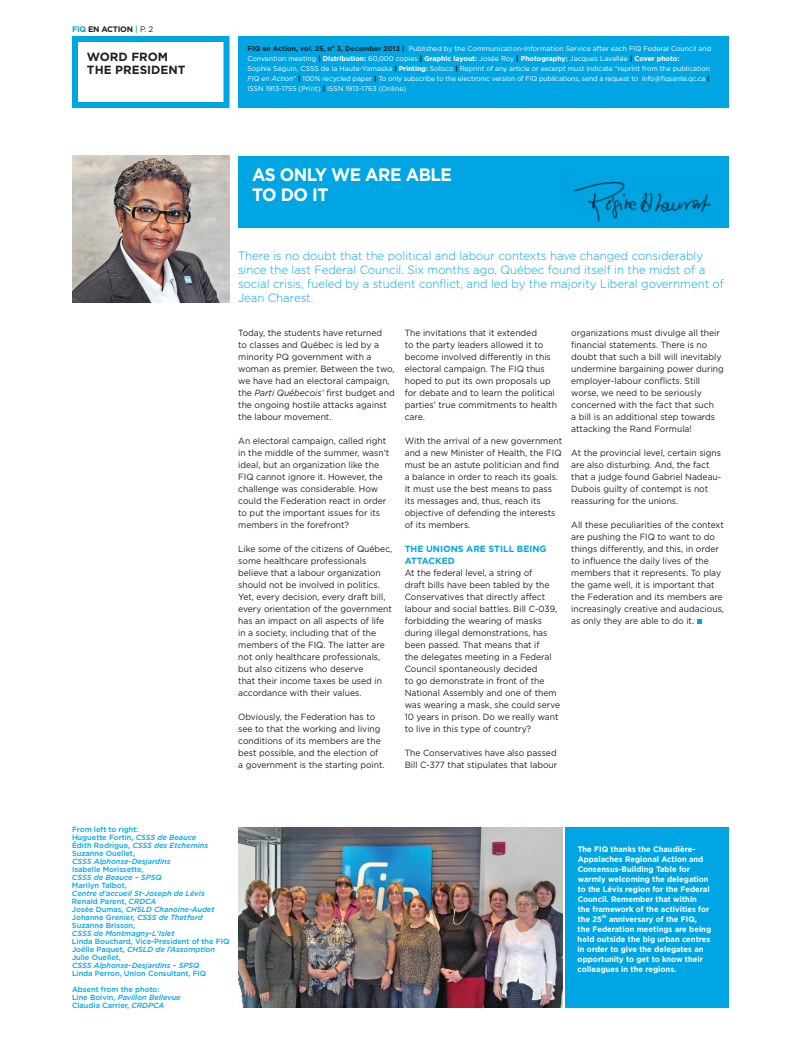
<style>
.page{position:relative;width:801px;height:1044px;background:#fff}
.page>*{position:absolute;margin:0;border:0;box-sizing:border-box;transform-origin:0 0}
.t1{font:700 18px/20px "Gotham";letter-spacing:-.03em;color:#fff;scale:.95 1}
.t2{font:300 12px/14px "Gotham";color:#00a6e4;scale:.95 1}
.t3{font:700 11.9px/13.6px "Gotham";color:#231f20}
.t4{font:9px/12px "Gotham";color:#231f20;scale:.95 1}
.t5{font:700 9px "Gotham";color:#00a6e4}
.t6{font:700 8px/10px "Gotham";color:#fff;scale:.95 1}
.t7{font:700 8px "Gotham";color:#231f20}
.t8{font:8px "Gotham";color:#231f20}
.t9{font:500 7.5px/8px "Gotham";letter-spacing:-.005em;color:#00a6e4}
.t10{font:italic 500 7.5px/8px "Gotham";letter-spacing:-.005em;color:#00a6e4}
.t11{font:7px/10px "Gotham";letter-spacing:-.01em;color:#fff}
.s1{color:#00a6e4}
.s2{font-weight:500;color:#00a6e4}
.s3{font-weight:700;color:#231f20}
.s4{font-weight:900;color:#231f20}
.s5{font-weight:700}
.s6{font-style:italic}
.s7{font-style:normal}
</style>
<div class="page">
<div style="left:238px;top:156px;width:491px;height:72px;background:#00a6e4"></div>
<svg style="left:697px;top:620px;width:4px;height:4px"></svg>
<img style="left:573px;top:181px;width:138px;height:41px">
<div style="left:72px;top:36px;width:157px;height:72px;border:6px solid #00a6e4"></div>
<div style="left:238px;top:36px;width:491px;height:72px;background:#00a6e4"></div>
<img style="left:72px;top:156px;width:158px;height:147px">
<div style="left:566px;top:827px;width:163px;height:181px;background:#00a6e4"></div>
<img style="left:238px;top:827px;width:325px;height:181px">
<p class="t7" style="left:72px;top:24px;width:42px"><span class="s1">FIQ</span> en action</p>
<p class="t8" style="left:135px;top:24px;width:20px"><span class="s2">|</span> p. 2</p>
<h3 class="t3" style="left:87px;top:50px;width:83px">WORD FROM<br>THE PRES</h3>
<h3 class="t3" style="left:147px;top:63px;width:40px">IDENT</h3>
<p class="t11" style="left:247px;top:43px;width:465px"><span class="s3">FIQ en Action, vol. 25, n</span><sup>o</sup> <span class="s3">3, December 2012</span> <span class="s4">|</span> Published by the communication-Information Service after each FIQ Federal Council and Convention meeting <span class="s4">|</span> <span class="s5">Distribution:</span> 60,000 copies <span class="s4">|</span> <span class="s5">Graphic layout:</span> Josée Roy <span class="s4">|</span> <span class="s5">Photography:</span> Jacques Lavallée <span class="s4">|</span> <span class="s5">Cover photo:<br></span>Sophie Séguin, CSSS de la Haute-Yamaska <span class="s4">|</span> <span class="s5">Printing:</span> Solisco <span class="s4">|</span> reprint of any article or excerpt must indicate “reprint from the publication <span class="s6">FIQ en action</span>” <span class="s4">|</span> 100% recycled paper <span class="s4">|</span> To only subscribe to the electronic version of FIQ publications, send a request to info@fiqsante.qc.ca <span class="s4">| </span>ISSn 1913-1755 (Print) <span class="s4">|</span> ISSn 1913-1763 (online)</p>
<h1 class="t1" style="left:252px;top:164px;width:212px">As on ly we are able todoit</h1>
<p class="t2" style="left:238px;top:249px;width:513px">There is no doubt that the political and labour contexts have changed considerably since the last Federal Council. Six months ago, Québec found itself in the midst of a social crisis, fueled by a student conflict, and led by the majority Liberal government of Jean Charest.</p>
<p class="t4" style="left:238px;top:327px;width:166px">Today, the students have returned<br>to classes and Québec is led by a minority PQ government with a woman as premier. Between the two, we have had an electoral campaign, the <span class="s6">Parti Québecois’</span> first budget and the ongoing hostile attacks against the labour movement.</p>
<p class="t4" style="left:238px;top:435px;width:160px">An electoral campaign, called right in the middle of the summer, wasn’t ideal, but an organization like the FIQ cannot ignore it. However, the challenge was considerable. How could the Federation react in order to put the important issues for its members in the forefront?</p>
<p class="t4" style="left:238px;top:543px;width:164px">Like some of the citizens of Québec, some healthcare professionals believe that a labour organization should not be involved in politics.<br>Yet, every decision, every draft bill, every orientation of the government has an impact on all aspects of life in a society, including that of the members of the FIQ. The latter are not only healthcare professionals, but also citizens who deserve<br>that their income taxes be used in accordance with their values.</p>
<p class="t4" style="left:238px;top:711px;width:156px">Obviously, the Federation has to see to that the working and living conditions of its members are the best possible, and the election of a government is the starting point.</p>
<p class="t4" style="left:405px;top:327px;width:162px">The invitations that it extended<br>to the party leaders allowed it to become involved differently in this electoral campaign. The FIQ thus hoped to put its own proposals up for debate and to learn the political parties’ true commitments to health care.</p>
<p class="t4" style="left:405px;top:435px;width:167px">With the arrival of a new government and a new Minister of Health, the FIQ must be an astute politician and find a balance in order to reach its goals.<br>It must use the best means to pass its messages and, thus, reach its objective of defending the interests of its members.</p>
<p class="t5" style="left:405px;top:544px;width:36px">The union</p>
<p class="t5" style="left:458px;top:544px;width:90px">s are sti ll being</p>
<p class="t5" style="left:405px;top:556px;width:50px">attac ked</p>
<p class="t4" style="left:405px;top:567px;width:165px">At the federal level, a string of<br>draft bills have been tabled by the Conservatives that directly affect labour and social battles. Bill C-039, forbidding the wearing of masks during illegal demonstrations, has been passed. That means that if<br>the delegates meeting in a Federal Council spontaneously decided<br>to go demonstrate in front of the National Assembly and one of them was wearing a mask, she could serve 10 years in prison. Do we really want to live in this type of country?</p>
<p class="t4" style="left:405px;top:747px;width:162px">The Conservatives have also passed<br>Bill C-377 that stipulates that labour</p>
<p class="t4" style="left:571px;top:327px;width:162px">organizations must divulge all their financial statements. There is no doubt that such a bill will inevitably undermine bargaining power during employer-labour conflicts. Still worse, we need to be seriously concerned with the fact that such<br>a bill is an additional step towards attacking the Rand Formula!</p>
<p class="t4" style="left:571px;top:447px;width:160px">At the provincial level, certain signs are also disturbing. And, the fact that a judge found Gabriel Nadeau-Dubois guilty of contempt is not reassuring for the unions.</p>
<p class="t4" style="left:571px;top:519px;width:162px">All these peculiarities of the context are pushing the FIQ to want to do things differently, and this, in order to influence the daily lives of the members that it represents. To play the game well, it is important that the Federation and its members are increasingly creative and audacious, as only they are able to do it.</p>
<p class="t9" style="left:72px;top:825px;width:138px">From left to right:<br>H uguette Fortin, <span class="s6">CSSS de Beauce<br></span>Édith Rodrigue, <span class="s6">CSSS des Etchemins<br></span>Suzanne Ouellet,</p>
<p class="t10" style="left:72px;top:858px;width:100px">CSSS Alphonse-Desjardins</p>
<p class="t9" style="left:72px;top:865px;width:73px">Isabelle Morissette,</p>
<p class="t10" style="left:72px;top:874px;width:91px">CSSS de Beauce – SPSQ</p>
<p class="t9" style="left:72px;top:881px;width:56px">Marilyn Talbot,</p>
<p class="t10" style="left:72px;top:890px;width:144px">Centre d’accueil St-Joseph de Lévis<br><span class="s7">Renald Parent,</span> CRDCA<br><span class="s7">Josée Dumas,</span> CHSLD Chanoine-Audet<br><span class="s7">Johanne Grenier,</span> CSSS de Thetford<br><span class="s7">Suzanne Brisson,</span></p>
<p class="t10" style="left:72px;top:930px;width:104px">CSSS de Montmagny-L’Islet</p>
<p class="t9" style="left:72px;top:937px;width:150px">Linda Bouchard, Vice-President of the FIQ<br>Joëlle Paquet, <span class="s6">CHSLD de l’Assomption<br></span>Julie Ouellet,</p>
<p class="t10" style="left:72px;top:962px;width:129px">CSSS Alphonse-Desjardins – SPSQ</p>
<p class="t9" style="left:72px;top:965px;width:126px;line-height:16px">Linda Perron, U nion Consultant, FIQ<br>Absent from the photo:</p>
<p class="t9" style="left:72px;top:993px;width:110px">Line Boivin, <span class="s6">Pavillon Bellevue<br></span>Claudia Carrier, <span class="s6">CRDPCA</span></p>
<p class="t6" style="left:578px;top:844px;width:142px">The FIQ thanks the Chaudière-<br>Appalaches Regional Action and<br>Consensus-Building Table for warmly welcoming the delegation to the Lévis region for the Federal<br>Council. Remember that within the framework of the activities for the 25<sup>th</sup> anniversary of the FIQ, the Federation meetings are being held outside the big urban centres in order to give the delegates an opportunity to get to know their colleagues in the regions.</p>
</div>
